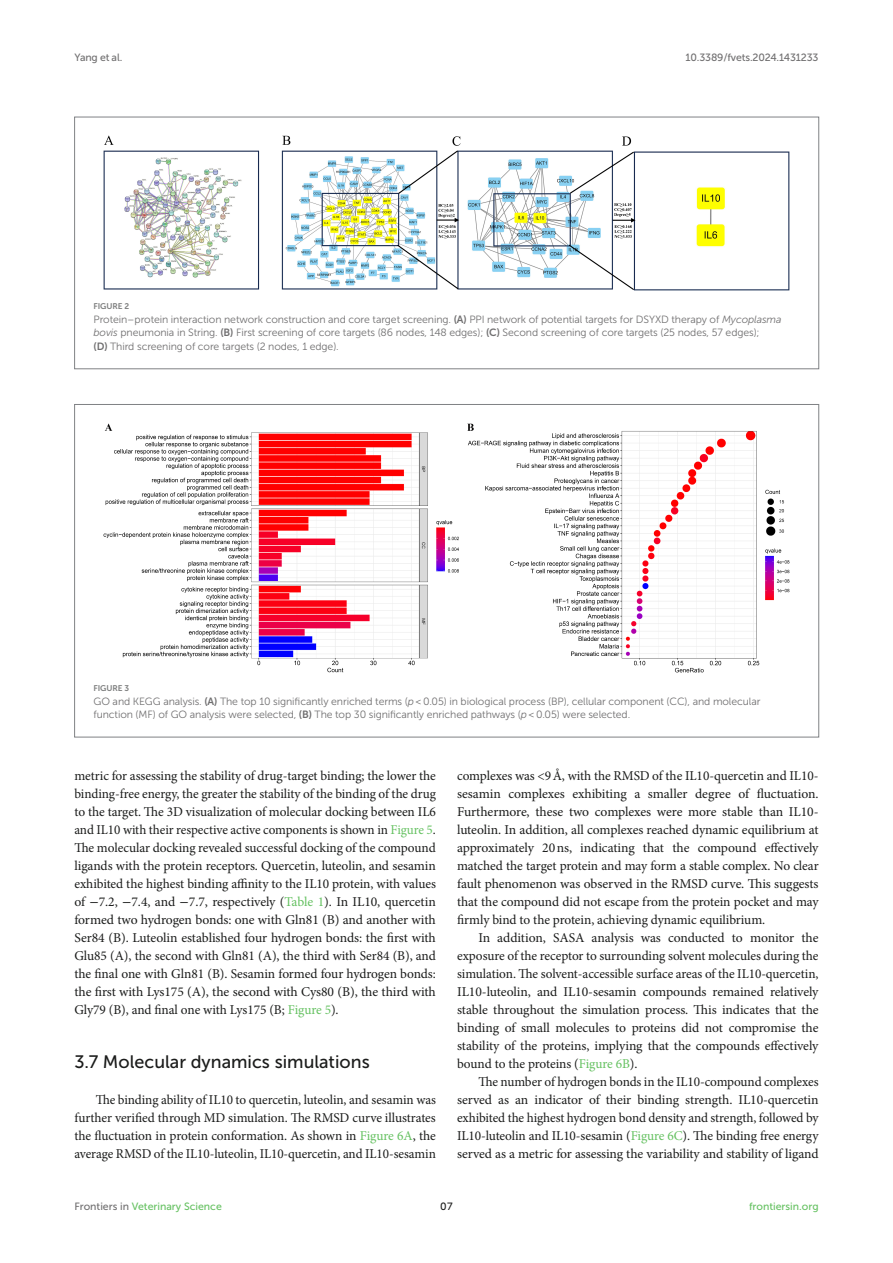
<style>
.page{position:relative;width:893px;height:1263px;background:#fff}
.page>*{position:absolute;margin:0;border:0;box-sizing:border-box;transform-origin:0 0}
.HEAD_2{font:18px "Museo Sans 500";color:#1b1c1b}
.TEXT_FLUSH{font:13.5px/18px "Minion Pro";letter-spacing:-.005em;color:#1b1c1b;text-align:justify}
.TEXT{font:13.5px/18px "Minion Pro";letter-spacing:-.01em;color:#1b1c1b;text-align:justify}
.FIG_LEG{font:10.5px/13.5px "Museo Sans 300";letter-spacing:-.01em;color:#706f70}
.t1{font:10.5px "Museo Sans 500";color:#65c161}
.t2{font:10.5px "Museo Sans 500";letter-spacing:-.015em;color:#706f70}
.t3{font:10.5px "Museo Sans 500";color:#1b1c1b}
.FIG_HD{font:8.25px "Museo Sans 700";letter-spacing:-.01em;color:#7e7f7f}
.s1{font-family:"Museo Sans 700"}
.s2{font-style:italic}
.s3{color:#65c161}
.s4{font-family:"STIX General"}
.s5{color:#706f70}
</style>
<div class="page">
<img style="left:104px;top:136px;width:685px;height:155px">
<div style="left:74px;top:117px;width:745px;height:252px;border:1px solid #808285"></div>
<img style="left:104px;top:423px;width:685px;height:249px">
<p class="t2" style="left:74px;top:51px;width:49px">Yang et al.</p>
<p class="t2" style="left:686px;top:51px;width:134px">10.3389/fvets.2024.1431233</p>
<p class="FIG_HD" style="left:94px;top:302px;width:37px">FIGURE 2</p>
<p class="FIG_LEG" style="left:94px;top:313px;width:689px">Protein–protein interaction network construction and core target screening. <span class="s1">(A)</span> PPI network of potential targets for DSYXD therapy of <span class="s2">Mycoplasma bovis</span> pneumonia in String. <span class="s1">(B)</span> First screening of core targets (86 nodes, 148 edges); <span class="s1">(C)</span> Second screening of core targets (25 nodes, 57 edges);<br><span class="s1">(D)</span> Third screening of core targets (2 nodes, 1 edge).</p>
<p class="FIG_HD" style="left:94px;top:684px;width:37px">FIGURE 3</p>
<p class="FIG_LEG" style="left:94px;top:694px;width:668px">GO and KEGG analysis. <span class="s1">(A)</span> The top 10 significantly enriched terms (<span class="s2">p</span> &lt; 0.05) in biological process (BP), cellular component (CC), and molecular function (MF) of GO analysis were selected, <span class="s1">(B)</span> The top 30 significantly enriched pathways (<span class="s2">p</span> &lt; 0.05) were selected.</p>
<p class="TEXT_FLUSH" style="left:74px;top:767px;width:363px">metric for assessing the stability of drug-target binding; the lower the binding-free energy, the greater the stability of the binding of the drug to the target. The 3D visualization of molecular docking between IL6 and IL10 with their respective active components is shown in <span class="s3">Figure 5</span>.<br>The molecular docking revealed successful docking of the compound ligands with the protein receptors. Quercetin, luteolin, and sesamin exhibited the highest binding affinity to the IL10 protein, with values of <span class="s4">−</span>7.2, <span class="s4">−</span>7.4, and <span class="s4">−</span>7.7, respectively (<span class="s3">Table 1</span>). In IL10, quercetin formed two hydrogen bonds: one with Gln81 (B) and another with Ser84 (B). Luteolin established four hydrogen bonds: the first with Glu85 (A), the second with Gln81 (A), the third with Ser84 (B), and the final one with Gln81 (B). Sesamin formed four hydrogen bonds: the first with Lys175 (A), the second with Cys80 (B), the third with Gly79 (B), and final one with Lys175 (B; <span class="s3">Figure 5</span>).</p>
<p class="HEAD_2" style="left:74px;top:1052px;width:297px">3.7 Molecular dynamics simulations</p>
<p class="TEXT_FLUSH" style="left:74px;top:1091px;width:363px;text-indent:21px">The binding ability of IL10 to quercetin, luteolin, and sesamin was further verified through MD simulation. The RMSD curve illustrates the fluctuation in protein conformation. As shown in <span class="s3">Figure 6A</span>, the average RMSD of the IL10-luteolin, IL10-quercetin, and IL10-sesamin</p>
<p class="TEXT_FLUSH" style="left:457px;top:767px;width:363px">complexes was &lt;9Å, with the RMSD of the IL10-quercetin and IL10- sesamin complexes exhibiting a smaller degree of fluctuation.<br>Furthermore, these two complexes were more stable than IL10- luteolin. In addition, all complexes reached dynamic equilibrium at approximately 20ns, indicating that the compound effectively matched the target protein and may form a stable complex. No clear fault phenomenon was observed in the RMSD curve. This suggests that the compound did not escape from the protein pocket and may firmly bind to the protein, achieving dynamic equilibrium.</p>
<p class="TEXT" style="left:457px;top:929px;width:363px;text-indent:21px">In addition, SASA analysis was conducted to monitor the exposure of the receptor to surrounding solvent molecules during the simulation. The solvent-accessible surface areas of the IL10-quercetin, IL10-luteolin, and IL10-sesamin compounds remained relatively stable throughout the simulation process. This indicates that the binding of small molecules to proteins did not compromise the stability of the proteins, implying that the compounds effectively bound to the proteins (<span class="s3">Figure 6B</span>).</p>
<p class="TEXT" style="left:457px;top:1073px;width:363px;text-indent:21px">The number of hydrogen bonds in the IL10-compound complexes served as an indicator of their binding strength. IL10-quercetin exhibited the highest hydrogen bond density and strength, followed by IL10-luteolin and IL10-sesamin (<span class="s3">Figure 6C</span>). The binding free energy served as a metric for assessing the variability and stability of ligand</p>
<p class="t1" style="left:74px;top:1200px;width:149px"><span class="s5">Frontiers in</span> Veterinary Science</p>
<p class="t3" style="left:440px;top:1200px;width:14px">07</p>
<p class="t1" style="left:749px;top:1200px;width:71px">frontiersin.org</p>
</div>
